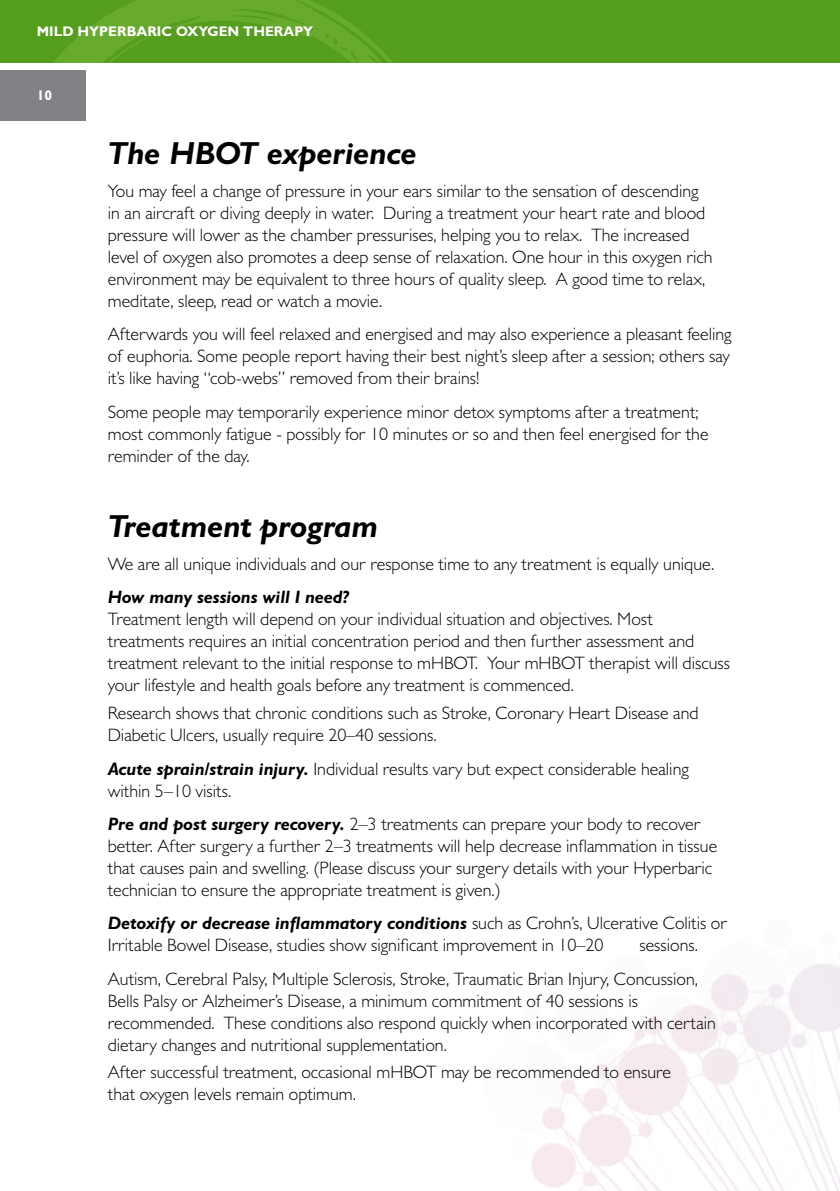
<style>
.page{position:relative;width:840px;height:1191px;background:#fff}
.page>*{position:absolute;margin:0;border:0;box-sizing:border-box;transform-origin:0 0}
.t1{font:italic 700 32px "Gill Sans MT Pro";color:#000}
.t2{font:300 18px/22px "Gill Sans MT Pro";color:#000}
.t3{font:italic 700 18px "Gill Sans MT Pro";color:#000}
.t4{font:700 14px "Gill Sans MT Pro";color:#fff}
.s1{font-weight:700;font-style:italic}
</style>
<div class="page">
<div style="left:0;top:0;width:839px;height:62px;background:#559d1d"></div>
<svg style="left:0;top:0;width:450px;height:121px"></svg>
<img style="left:531px;top:964px;width:308px;height:227px">
<div style="left:0;top:70px;width:85px;height:50px;background:#808285"></div>
<p class="t4" style="left:37px;top:22px;width:277px">MILD HYPERBARIC OXYGEN TH ERAPY</p>
<p class="t4" style="left:37px;top:87px;width:17px">10</p>
<h1 class="t1" style="left:108px;top:133px;width:310px">The HBOT experience</h1>
<p class="t2" style="left:108px;top:180px;width:606px">You may feel a change of pressure in your ears similar to the sensation of descending in an aircraft or diving deeply in water. During a treatment your heart rate and blood pressure will lower as the chamber pressurises, helping you to relax. The increased level of oxygen also promotes a deep sense of relaxation. One hour in this oxygen rich environment may be equivalent to three hours of quality sleep. A good time to relax, meditate, sleep, read or watch a movie.</p>
<p class="t2" style="left:108px;top:323px;width:625px;text-align:justify">Afterwards you will feel relaxed and energised and may also experience a pleasant feeling of euphoria. Some people report having their best night’s sleep after a session; others say it’s like having “cob-webs” removed from their brains!</p>
<p class="t2" style="left:108px;top:400px;width:602px">Some people may temporarily experience minor detox symptoms after a treatment; most commonly fatigue - possibly for 10 minutes or so and then feel energised for the reminder of the day.</p>
<h1 class="t1" style="left:108px;top:506px;width:271px">Treatment program</h1>
<p class="t2" style="left:108px;top:553px;width:607px">We are all unique individuals and our response time to any treatment is equally unique.</p>
<p class="t3" style="left:108px;top:586px;width:242px">How many sessions will I need?</p>
<p class="t2" style="left:108px;top:608px;width:623px">Treatment length will depend on your individual situation and objectives. Most treatments requires an initial concentration period and then further assessment and treatment relevant to the initial response to mHBOT. Your mHBOT therapist will discuss your lifestyle and health goals before any treatment is commenced.</p>
<p class="t2" style="left:108px;top:702px;width:592px">Research shows that chronic conditions such as Stroke, Coronary Heart Disease and<br>Diabetic Ulcers, usually require 20–40 sessions.</p>
<p class="t2" style="left:108px;top:757px;width:582px"><span class="s1">Acute sprain/strain injury.</span> Individual results vary but expect considerable healing within 5–10 visits.</p>
<p class="t2" style="left:108px;top:812px;width:610px"><span class="s1">Pre and post surgery recovery.</span> 2–3 treatments can prepare your body to recover better. After surgery a further 2–3 treatments will help decrease inflammation in tissue that causes pain and swelling. (Please discuss your surgery details with your Hyperbaric technician to ensure the appropriate treatment is given.)</p>
<p class="t2" style="left:108px;top:912px;width:620px"><span class="s1">Detoxify or decrease inflammatory conditions</span> such as Crohn’s, Ulcerative Colitis or<br>Irritable Bowel Disease, studies show significant improvement in 10–20</p>
<p class="t2" style="left:108px;top:928px;width:591px;line-height:33.4px;text-align:right">sessions.<br>Autism, Cerebral Palsy, Multiple Sclerosis, Stroke, Traumatic Brian Injury, Concussion,</p>
<p class="t2" style="left:108px;top:989px;width:609px">Bells Palsy or Alzheimer’s Disease, a minimum commitment of 40 sessions is recommended. These conditions also respond quickly when incorporated with certain dietary changes and nutritional supplementation.</p>
<p class="t2" style="left:108px;top:1061px;width:564px">After successful treatment, occasional mHBOT may be recommended to ensure that oxygen levels remain optimum.</p>
</div>
